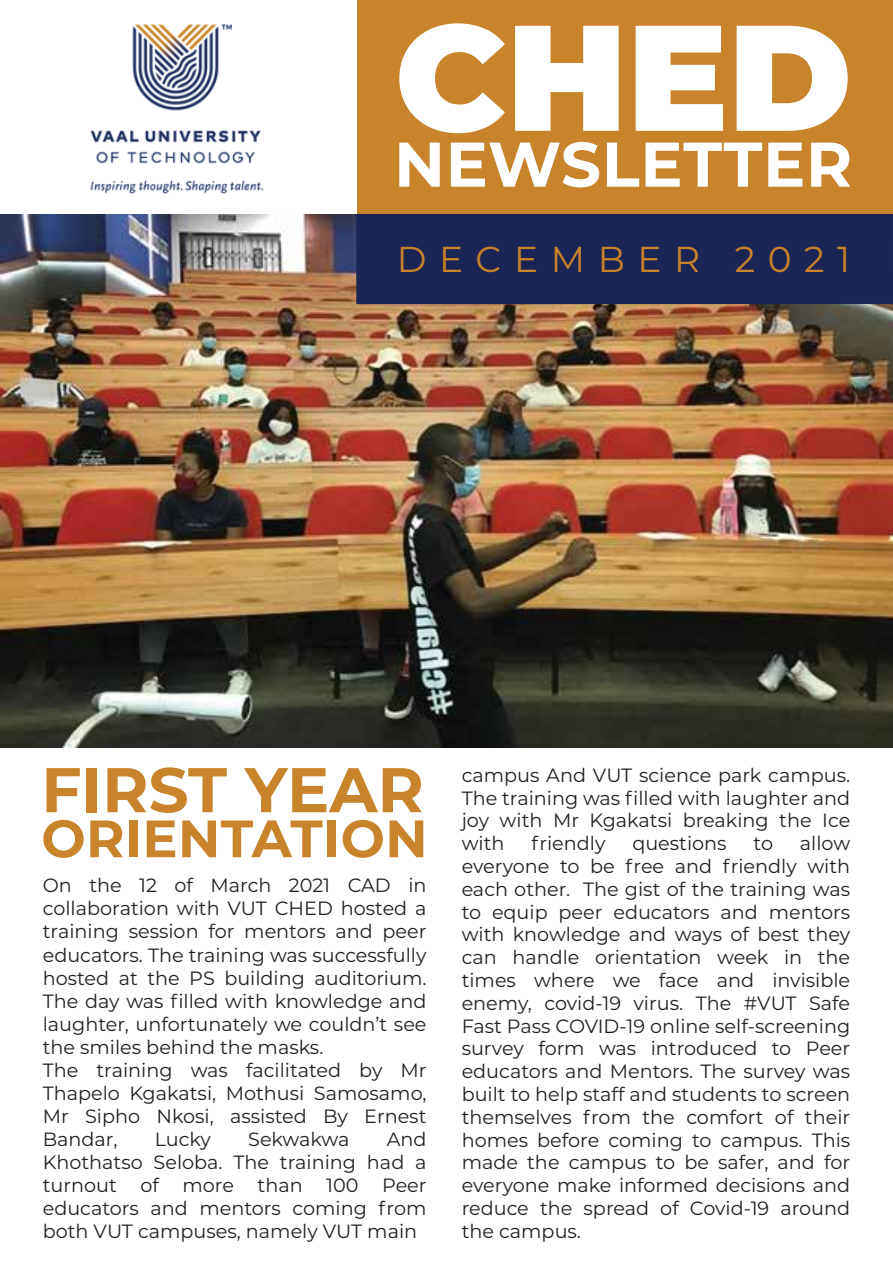
<style>
.page{position:relative;width:893px;height:1263px;background:#fff}
.page>*{position:absolute;margin:0;border:0;box-sizing:border-box;transform-origin:0 0}
.t1{font:900 150px "Montserrat";color:#fff}
.t2{font:700 63px "Montserrat";letter-spacing:.01em;color:#fff}
.t3{font:700 63px "Montserrat";color:#c9832a}
.t4{font:700 52.5px "Montserrat";letter-spacing:.005em;color:#c9832a}
.t5{font:36px "Montserrat";letter-spacing:.35em;color:#c8832a}
.t6{font:19.2px/22.8px "Montserrat";color:#231f20;text-align:justify}
</style>
<div class="page">
<img style="left:1px;top:214px;width:892px;height:533px">
<div style="left:356px;top:210px;width:537px;height:94px;background:#1b2554"></div>
<div style="left:356px;top:0;width:537px;height:213px;background:#c9832a"></div>
<img style="left:90px;top:24px;width:174px;height:170px">
<h1 class="t1" style="left:395px;top:-35px;width:459px">CHED</h1>
<h2 class="t2" style="left:394px;top:119px;width:460px">NEWSLETTER</h2>
<h3 class="t5" style="left:397px;top:234px;width:455px">DECEMBER 2021</h3>
<h2 class="t3" style="left:41px;top:744px;width:384px">FIRST YEAR</h2>
<h3 class="t4" style="left:41px;top:801px;width:388px">ORIENTATION</h3>
<p class="t6" style="left:43px;top:873px;width:385px;text-align:left">On the 12 of March 2021 CAD in collaboration with VUT CHED hosted a training session for mentors and peer educators. The training was successfully hosted at the PS building auditorium.<br>The day was filled with knowledge and laughter, unfortunately we couldn’t see the smiles behind the masks.<br>The training was facilitated by Mr Thapelo Kgakatsi, Mothusi Samosamo, Mr Sipho Nkosi, assisted By Ernest Bandar,</p>
<p class="t6" style="left:43px;top:1127px;width:385px;text-indent:344px">And Khothatso Seloba. The training had a turnout of more than 100 Peer educators and mentors coming from both VUT campuses, namely VUT main</p>
<p class="t6" style="left:155px;top:1127px;width:58px">Lucky</p>
<p class="t6" style="left:248px;top:1127px;width:103px">Sekwakwa</p>
<p class="t6" style="left:462px;top:763px;width:390px">campus And VUT science park campus.<br>The training was filled with laughter and joy with Mr Kgakatsi breaking the Ice with</p>
<p class="t6" style="left:531px;top:831px;width:75px">friendly</p>
<p class="t6" style="left:632px;top:831px;width:96px">questions</p>
<p class="t6" style="left:754px;top:831px;width:21px">to</p>
<p class="t6" style="left:462px;top:831px;width:390px;text-indent:338px">allow everyone to be free and friendly with each other. The gist of the training was to equip peer educators and mentors with knowledge and ways of best they can handle orientation week in the times where we face and invisible enemy, covid-19 virus. The #VUT Safe Fast Pass COVID-19 online self-screening survey form was introduced to Peer educators and Mentors. The survey was built to help staff and students to screen themselves from the comfort of their homes before coming to campus. This made the campus to be safer, and for everyone make informed decisions and reduce the spread of Covid-19 around the campus.</p>
</div>
